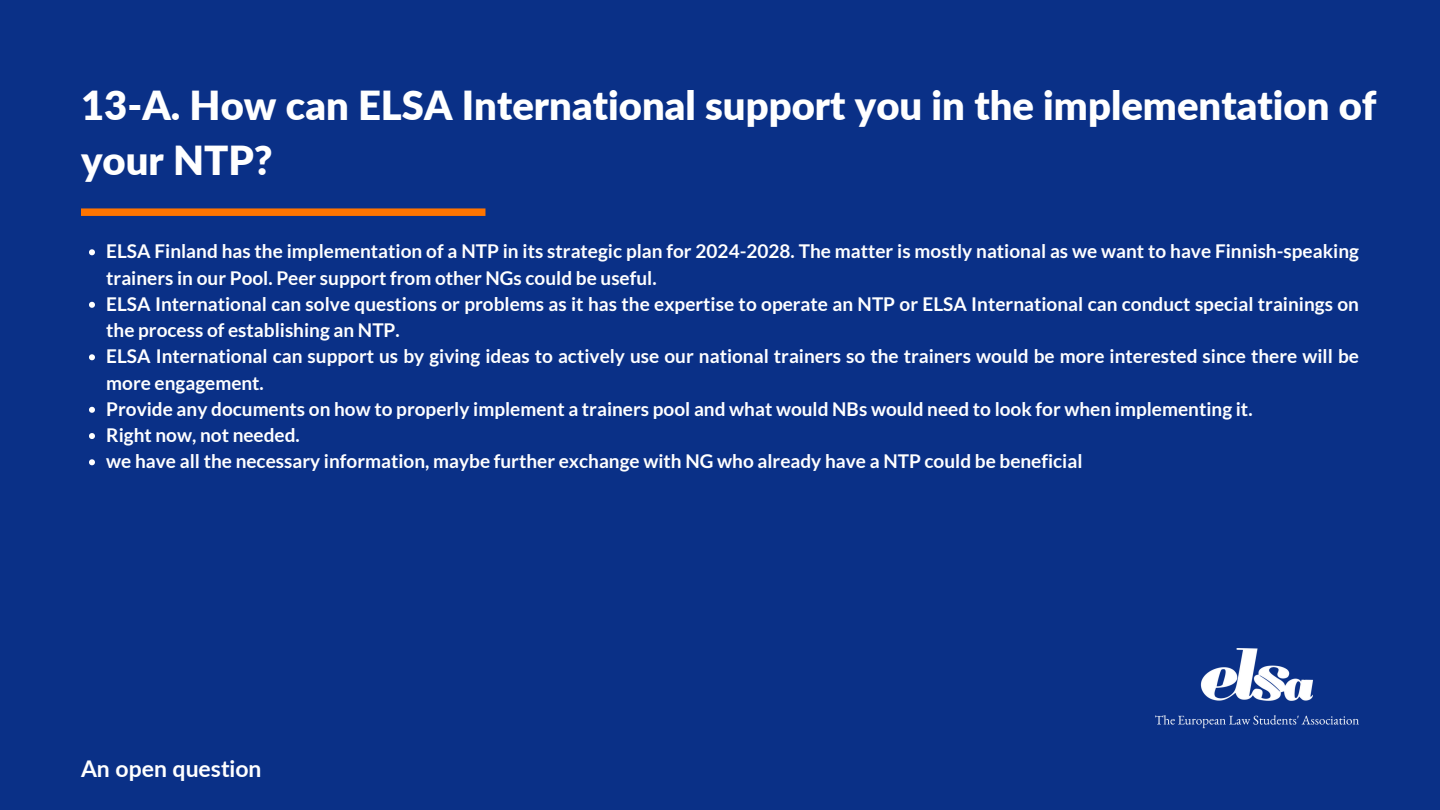
<style>
.page{position:relative;width:1440px;height:810px;background:#0a3087}
.page>*{position:absolute;margin:0;border:0;box-sizing:border-box;transform-origin:0 0}
.t1{font:900 40px/55.5px "Lato";color:#fff}
.t2{font:700 23px "Lato";color:#fff}
.t3{font:700 19px/26.2px "Lato";color:#fff}
</style>
<div class="page">
<img style="left:1156px;top:648px;width:203px;height:81px">
<div style="left:81px;top:208px;width:404px;height:8px;background:#ff7400"></div>
<svg style="left:89px;top:249px;width:6px;height:6px"></svg>
<svg style="left:89px;top:302px;width:6px;height:6px"></svg>
<svg style="left:89px;top:354px;width:6px;height:6px"></svg>
<svg style="left:89px;top:407px;width:6px;height:6px"></svg>
<svg style="left:89px;top:433px;width:6px;height:6px"></svg>
<svg style="left:89px;top:459px;width:6px;height:6px"></svg>
<p class="t1" style="left:81px;top:77px;width:1297px">13-A. How can ELSA International support you in the implementation of your NTP?</p>
<p class="t3" style="left:106px;top:238px;width:1254px">ELSA Finland has the implementation of a NTP in its strategic plan for 2024-2028. The matter is mostly national as we want to have Finnish-speaking trainers in our Pool. Peer support from other NGs could be useful.</p>
<p class="t3" style="left:106px;top:290px;width:1254px">ELSA International can solve questions or problems as it has the expertise to operate an NTP or ELSA International can conduct special trainings on the process of establishing an NTP.</p>
<p class="t3" style="left:106px;top:343px;width:1254px">ELSA International can support us by giving ideas to actively use our national trainers so the trainers would be more interested since there will be more engagement.</p>
<p class="t3" style="left:106px;top:395px;width:1148px">Provide any documents on how to properly implement a trainers pool and what would NBs would need to look for when implementing it.</p>
<p class="t3" style="left:106px;top:422px;width:195px">Right now, not needed.</p>
<h2 class="t3" style="left:106px;top:448px;width:978px">we have all the necessary information, maybe further exchange with NG who already have a NTP could be beneficial</h2>
<p class="t2" style="left:81px;top:754px;width:182px">An open question</p>
</div>
